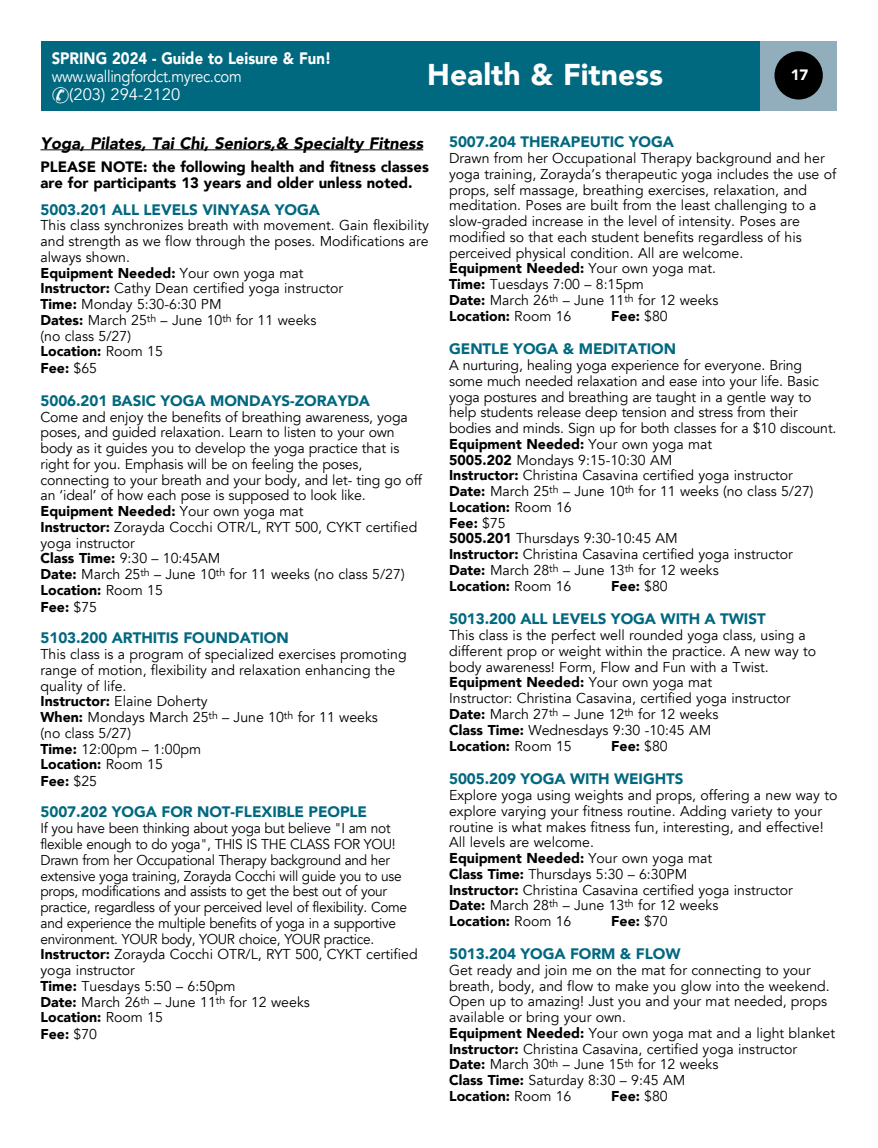
<style>
.page{position:relative;width:878px;height:1148px;background:#fff}
.page>*{position:absolute;margin:0;border:0;box-sizing:border-box;transform-origin:0 0}
.t1{font:900 30px "Avenir";color:#fff}
.t2{font:italic 900 16.5px "Avenir";color:#000}
.t3{font:16.5px/18px "Avenir";letter-spacing:-.02em;color:#fff;scale:.9 1}
.t4{font:900 16.5px "Avenir";color:#fff;scale:.9 1}
.t5{font:900 15.15px "Avenir";letter-spacing:-.005em;color:#00687f}
.t6{font:900 15px/16.5px "Avenir";color:#000}
.t7{font:900 15px "Avenir";color:#fff}
.t8{font:14.25px/15.8px "Avenir";color:#000}
.t9{font:14.25px/15.8px "Avenir";letter-spacing:-.02em;color:#000;scale:.96 1}
.t10{font:900 14.25px "Avenir";color:#000}
.s1{font-weight:900}
.s2{font-weight:400}
</style>
<div class="page">
<div style="left:41px;top:41px;width:719px;height:70px;background:#00687f"></div>
<div style="left:760px;top:41px;width:76px;height:70px;background:#92aebd"></div>
<div style="left:774px;top:51px;width:48px;height:48px;background:#000;border-radius:50%"></div>
<hr style="left:40px;top:149px;width:383px;height:1px;background:#000">
<p class="t4" style="left:52px;top:44px;width:312px">SPRING 2024 - Guide to Leisure &amp; Fun!</p>
<p class="t3" style="left:69px;top:67px;width:193px;text-indent:-18px">www.wallingfordct.myrec.com (203) 294-2120</p>
<p class="t7" style="left:790px;top:62px;width:19px">17</p>
<p class="t2" style="left:40px;top:129px;width:384px">Yoga, Pilates, Tai Chi, Seniors,&amp; Specialty Fitness</p>
<p class="t6" style="left:40px;top:158px;width:390px">PLEASE NOTE: the following health and fitness classes are for participants 13 years and older unless noted.</p>
<p class="t5" style="left:40px;top:196px;width:281px">5003.201 ALL LEVELS VINYASA YOGA</p>
<p class="t8" style="left:40px;top:218px;width:390px">This class synchronizes breath with movement. Gain flexibility and strength as we flow through the poses. Modifications are always shown.<br><span class="s1">Equipment Needed:</span> Your own yoga mat<br><span class="s1">Instructor:</span> Cathy Dean certified yoga instructor<br><span class="s1">Time:</span> Monday 5:30-6:30 PM<br><span class="s1">Dates:</span> March 25<sup>th</sup> – June 10<sup>th</sup> for 11 weeks<br>(no class 5/27)<br><span class="s1">Location:</span> Room 15<br><span class="s1">Fee:</span> $65</p>
<p class="t5" style="left:40px;top:388px;width:331px">5006.201 BASIC YOGA MONDAYS-ZORAYDA</p>
<p class="t8" style="left:40px;top:409px;width:383px">Come and enjoy the benefits of breathing awareness, yoga poses, and guided relaxation. Learn to listen to your own body as it guides you to develop the yoga practice that is right for you. Emphasis will be on feeling the poses, connecting to your breath and your body, and let- ting go off an ‘ideal’ of how each pose is supposed to look like.<br><span class="s1">Equipment Needed:</span> Your own yoga mat<br><span class="s1">Instructor:</span> Zorayda Cocchi OTR/L, RYT 500, CYKT certified yoga instructor<br><span class="s1">Class Time:</span> 9:30 – 10:45AM<br><span class="s1">Date:</span> March 25<sup>th</sup> – June 10<sup>th</sup> for 11 weeks (no class 5/27)<br><span class="s1">Location:</span> Room 15<br><span class="s1">Fee:</span> $75</p>
<p class="t5" style="left:40px;top:625px;width:250px">5103.200 ARTHITIS FOUNDATION</p>
<p class="t8" style="left:40px;top:646px;width:368px">This class is a program of specialized exercises promoting range of motion, flexibility and relaxation enhancing the quality of life.<br><span class="s1">Instructor:</span> Elaine Doherty<br><span class="s1">When:</span> Mondays March 25<sup>th</sup> – June 10<sup>th</sup> for 11 weeks<br>(no class 5/27)<br><span class="s1">Time:</span> 12:00pm – 1:00pm<br><span class="s1">Location:</span> Room 15<br><span class="s1">Fee:</span> $25</p>
<p class="t5" style="left:40px;top:799px;width:328px">5007.202 YOGA FOR NOT-FLEXIBLE PEOPLE</p>
<p class="t9" style="left:40px;top:820px;width:394px">If you have been thinking about yoga but believe "I am not flexible enough to do yoga", THIS IS THE CLASS FOR YOU!<br>Drawn from her Occupational Therapy background and her extensive yoga training, Zorayda Cocchi will guide you to use props, modifications and assists to get the best out of your practice, regardless of your perceived level of flexibility. Come and experience the multiple benefits of yoga in a supportive environment. YOUR body, YOUR choice, YOUR practice.<br><span class="s1">Instructor:</span> Zorayda Cocchi OTR/L, RYT 500, CYKT certified yoga instructor<br><span class="s1">Time:</span> Tuesdays 5:50 – 6:50pm<br><span class="s1">Date:</span> March 26<sup>th</sup> – June 11<sup>th</sup> for 12 weeks<br><span class="s1">Location:</span> Room 15<br><span class="s1">Fee:</span> $70</p>
<h1 class="t1" style="left:427px;top:49px;width:237px">Health &amp; Fitness</h1>
<p class="t5" style="left:449px;top:129px;width:226px">5007.204 THERAPEUTIC YOGA</p>
<p class="t8" style="left:449px;top:150px;width:388px">Drawn from her Occupational Therapy background and her yoga training, Zorayda’s therapeutic yoga includes the use of props, self massage, breathing exercises, relaxation, and meditation. Poses are built from the least challenging to a slow-graded increase in the level of intensity. Poses are modified so that each student benefits regardless of his perceived physical condition. All are welcome.<br><span class="s1">Equipment Needed:</span> Your own yoga mat.<br><span class="s1">Time:</span> Tuesdays 7:00 – 8:15pm<br><span class="s1">Date:</span> March 26<sup>th</sup> – June 11<sup>th</sup> for 12 weeks<br><span class="s1">Location:</span> Room 16</p>
<p class="t10" style="left:611px;top:304px;width:58px">Fee: <span class="s2">$80</span></p>
<p class="t5" style="left:449px;top:336px;width:228px">GENTLE YOGA &amp; MEDITATION</p>
<p class="t8" style="left:449px;top:357px;width:389px">A nurturing, healing yoga experience for everyone. Bring some much needed relaxation and ease into your life. Basic yoga postures and breathing are taught in a gentle way to help students release deep tension and stress from their bodies and minds. Sign up for both classes for a $10 discount.<br><span class="s1">Equipment Needed:</span> Your own yoga mat<br><span class="s1">5005.202</span> Mondays 9:15-10:30 AM<br><span class="s1">Instructor:</span> Christina Casavina certified yoga instructor<br><span class="s1">Date:</span> March 25<sup>th</sup> – June 10<sup>th</sup> for 11 weeks (no class 5/27)<br><span class="s1">Location:</span> Room 16<br><span class="s1">Fee:</span> $75<br><span class="s1">5005.201</span> Thursdays 9:30-10:45 AM<br><span class="s1">Instructor:</span> Christina Casavina certified yoga instructor<br><span class="s1">Date:</span> March 28<sup>th</sup> – June 13<sup>th</sup> for 12 weeks<br><span class="s1">Location:</span> Room 16</p>
<p class="t10" style="left:611px;top:574px;width:58px">Fee: <span class="s2">$80</span></p>
<p class="t5" style="left:449px;top:606px;width:318px">5013.200 ALL LEVELS YOGA WITH A TWIST</p>
<p class="t8" style="left:449px;top:627px;width:368px">This class is the perfect well rounded yoga class, using a different prop or weight within the practice. A new way to body awareness! Form, Flow and Fun with a Twist.<br><span class="s1">Equipment Needed:</span> Your own yoga mat<br>Instructor: Christina Casavina, certified yoga instructor <span class="s1">Date:</span> March 27<sup>th</sup> – June 12<sup>th</sup> for 12 weeks<br><span class="s1">Class Time:</span> Wednesdays 9:30 -10:45 AM<br><span class="s1">Location:</span> Room 15</p>
<p class="t10" style="left:611px;top:734px;width:58px">Fee: <span class="s2">$80</span></p>
<p class="t5" style="left:449px;top:766px;width:236px">5005.209 YOGA WITH WEIGHTS</p>
<p class="t8" style="left:449px;top:787px;width:390px">Explore yoga using weights and props, offering a new way to explore varying your fitness routine. Adding variety to your routine is what makes fitness fun, interesting, and effective!<br>All levels are welcome.<br><span class="s1">Equipment Needed:</span> Your own yoga mat<br><span class="s1">Class Time:</span> Thursdays 5:30 – 6:30PM<br><span class="s1">Instructor:</span> Christina Casavina certified yoga instructor<br><span class="s1">Date:</span> March 28<sup>th</sup> – June 13<sup>th</sup> for 12 weeks<br><span class="s1">Location:</span> Room 16</p>
<p class="t10" style="left:611px;top:909px;width:58px">Fee: <span class="s2">$70</span></p>
<p class="t5" style="left:449px;top:940px;width:233px">5013.204 YOGA FORM &amp; FLOW</p>
<p class="t8" style="left:449px;top:962px;width:387px">Get ready and join me on the mat for connecting to your breath, body, and flow to make you glow into the weekend.<br>Open up to amazing! Just you and your mat needed, props available or bring your own.<br><span class="s1">Equipment Needed:</span> Your own yoga mat and a light blanket <span class="s1">Instructor:</span> Christina Casavina, certified yoga instructor <span class="s1">Date:</span> March 30<sup>th</sup> – June 15<sup>th</sup> for 12 weeks<br><span class="s1">Class Time:</span> Saturday 8:30 – 9:45 AM<br><span class="s1">Location:</span> Room 16</p>
<p class="t10" style="left:611px;top:1083px;width:58px">Fee: <span class="s2">$80</span></p>
</div>
